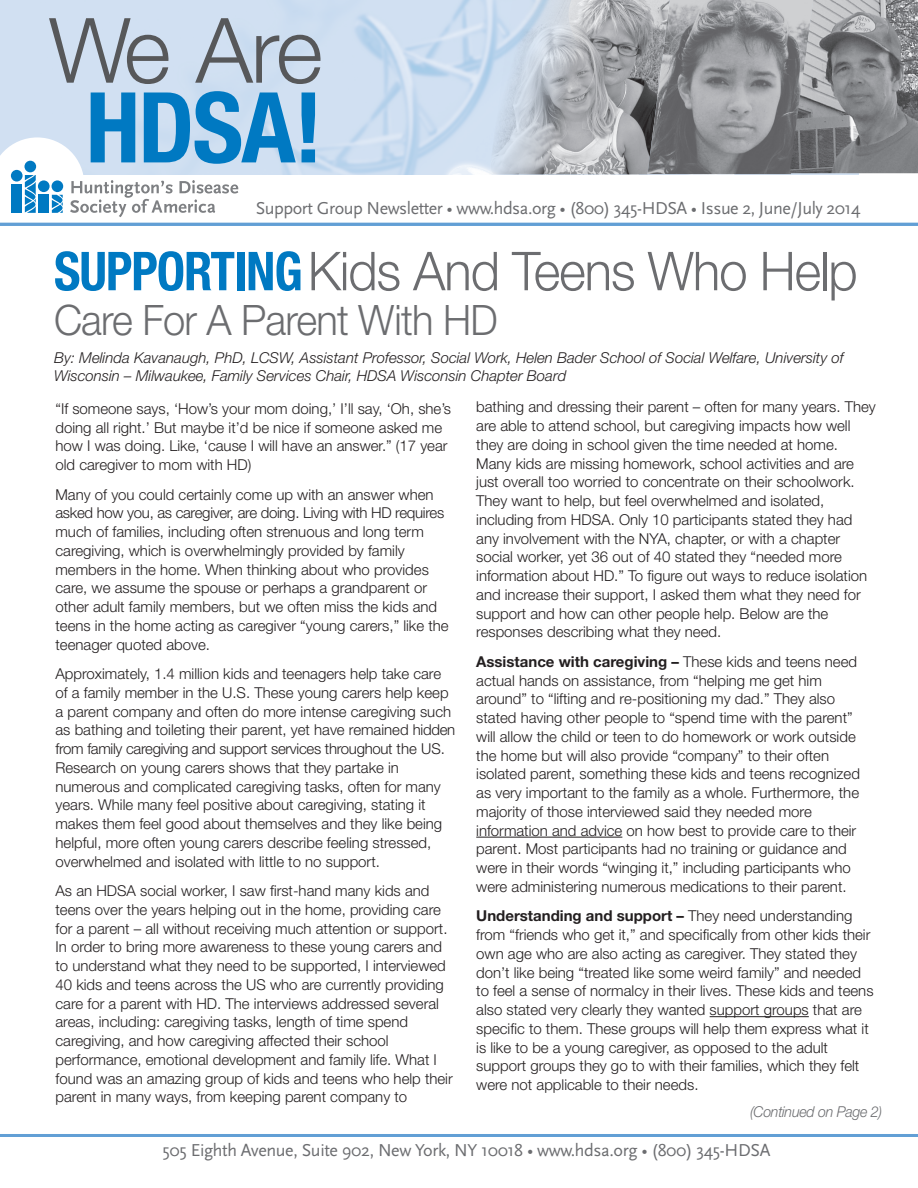
<style>
.page{position:relative;width:918px;height:1188px;background:#fff}
.page>*{position:absolute;margin:0;border:0;box-sizing:border-box;transform-origin:0 0}
.t1{font:700 condensed 97.95px "Helvetica Neue";color:#0079c2}
.t2{font:300 90.3px "Helvetica Neue";color:#57585a}
.t3{font:300 53.7px "Helvetica Neue";letter-spacing:-.02em;color:#6c6d70;scale:.95 1}
.t4{font:300 42px "Helvetica Neue";letter-spacing:-.02em;color:#6c6d70;scale:.95 1}
.t5{font:18px "Scala Sans";letter-spacing:-.025em;color:#6c6d70}
.t6{font:300 15px/18.8px "Helvetica Neue";color:#231f20}
.t7{font:italic 300 15px/18px "Helvetica Neue";color:#231f20}
.t8{font:italic 300 15px "Helvetica Neue";letter-spacing:-.02em;color:#6c6d70;scale:.95 1}
.s1{font-weight:700;font-stretch:condensed;color:#0079c2}
.s2{font-weight:700}
</style>
<div class="page">
<hr style="left:476px;top:837px;width:146px;height:1px;background:#231f20">
<hr style="left:710px;top:1016px;width:99px;height:1px;background:#231f20">
<img style="left:30px;top:0;width:828px;height:174px">
<div style="left:0;top:0;width:30px;height:162px;background:#d1e0f2"></div>
<svg style="left:0;top:137px;width:238px;height:86px"></svg>
<img style="left:489px;top:0;width:159px;height:174px">
<img style="left:648px;top:0;width:165px;height:174px">
<img style="left:790px;top:0;width:128px;height:173px">
<hr style="left:0;top:223px;width:918px;height:3px;background:#629fd5">
<hr style="left:0;top:1134px;width:918px;height:3px;background:#629fd5">
<p class="t2" style="left:49px;top:-5px;width:275px">We Are</p>
<p class="t1" style="left:86px;top:68px;width:239px">HDSA!</p>
<p class="t5" style="left:256px;top:197px;width:606px">Support Group Newsletter • www.hdsa.org • (800) 345-HDSA • Issue 2, June/July 2014</p>
<p class="t3" style="left:54px;top:238px;width:848px"><span class="s1">SUPPORTING</span>Kids And Teens Who Help</p>
<p class="t4" style="left:54px;top:295px;width:469px">Care For A Parent With HD</p>
<p class="t7" style="left:54px;top:349px;width:791px">By: Melinda Kavanaugh, PhD, LCSW, Assistant Professor, Social Work, Helen Bader School of Social Welfare, University of<br>Wisconsin – Milwaukee, Family Services Chair, HDSA Wisconsin Chapter Board</p>
<p class="t6" style="left:56px;top:399px;width:397px">“If someone says, ‘How’s your mom doing,’ I’ll say, ‘Oh, she’s doing all right.’ But maybe it’d be nice if someone asked me how I was doing. Like, ‘cause I will have an answer.” (17 year old caregiver to mom with HD)</p>
<p class="t6" style="left:56px;top:485px;width:395px">Many of you could certainly come up with an answer when asked how you, as caregiver, are doing. Living with HD requires much of families, including often strenuous and long term caregiving, which is overwhelmingly provided by family members in the home. When thinking about who provides care, we assume the spouse or perhaps a grandparent or other adult family members, but we often miss the kids and teens in the home acting as caregiver “young carers,” like the teenager quoted above.</p>
<p class="t6" style="left:56px;top:664px;width:401px">Approximately, 1.4 million kids and teenagers help take care of a family member in the U.S. These young carers help keep a parent company and often do more intense caregiving such as bathing and toileting their parent, yet have remained hidden from family caregiving and support services throughout the US.<br>Research on young carers shows that they partake in numerous and complicated caregiving tasks, often for many years. While many feel positive about caregiving, stating it makes them feel good about themselves and they like being helpful, more often young carers describe feeling stressed, overwhelmed and isolated with little to no support.</p>
<p class="t6" style="left:56px;top:881px;width:399px">As an HDSA social worker, I saw first-hand many kids and teens over the years helping out in the home, providing care for a parent – all without receiving much attention or support.<br>In order to bring more awareness to these young carers and to understand what they need to be supported, I interviewed 40 kids and teens across the US who are currently providing care for a parent with HD. The interviews addressed several areas, including: caregiving tasks, length of time spend caregiving, and how caregiving affected their school performance, emotional development and family life. What I found was an amazing group of kids and teens who help their parent in many ways, from keeping parent company to</p>
<p class="t6" style="left:476px;top:397px;width:401px">bathing and dressing their parent – often for many years. They are able to attend school, but caregiving impacts how well they are doing in school given the time needed at home.<br>Many kids are missing homework, school activities and are just overall too worried to concentrate on their schoolwork.<br>They want to help, but feel overwhelmed and isolated, including from HDSA. Only 10 participants stated they had any involvement with the NYA, chapter, or with a chapter social worker, yet 36 out of 40 stated they “needed more information about HD.” To figure out ways to reduce isolation and increase their support, I asked them what they need for support and how can other people help. Below are the responses describing what they need.</p>
<p class="t6" style="left:476px;top:652px;width:385px"><span class="s2">Assistance with caregiving –</span> These kids and teens need actual hands on assistance, from “helping me get him around” to “lifting and re-positioning my dad.” They also stated having other people to “spend time with the parent” will allow the child or teen to do homework or work outside the home but will also provide “company” to their often isolated parent, something these kids and teens recognized as very important to the family as a whole. Furthermore, the majority of those interviewed said they needed more information and advice on how best to provide care to their parent. Most participants had no training or guidance and were in their words “winging it,” including participants who were administering numerous medications to their parent.</p>
<p class="t6" style="left:476px;top:906px;width:399px"><span class="s2">Understanding and support –</span> They need understanding from “friends who get it,” and specifically from other kids their own age who are also acting as caregiver. They stated they don’t like being “treated like some weird family” and needed to feel a sense of normalcy in their lives. These kids and teens also stated very clearly they wanted support groups that are specific to them. These groups will help them express what it is like to be a young caregiver, as opposed to the adult support groups they go to with their families, which they felt were not applicable to their needs.</p>
<p class="t8" style="left:750px;top:1103px;width:141px">(Continued on Page 2)</p>
<p class="t5" style="left:162px;top:1140px;width:610px">505 Eighth Avenue, Suite 902, New York, NY 10018 • www.hdsa.org • (800) 345-HDSA</p>
</div>
